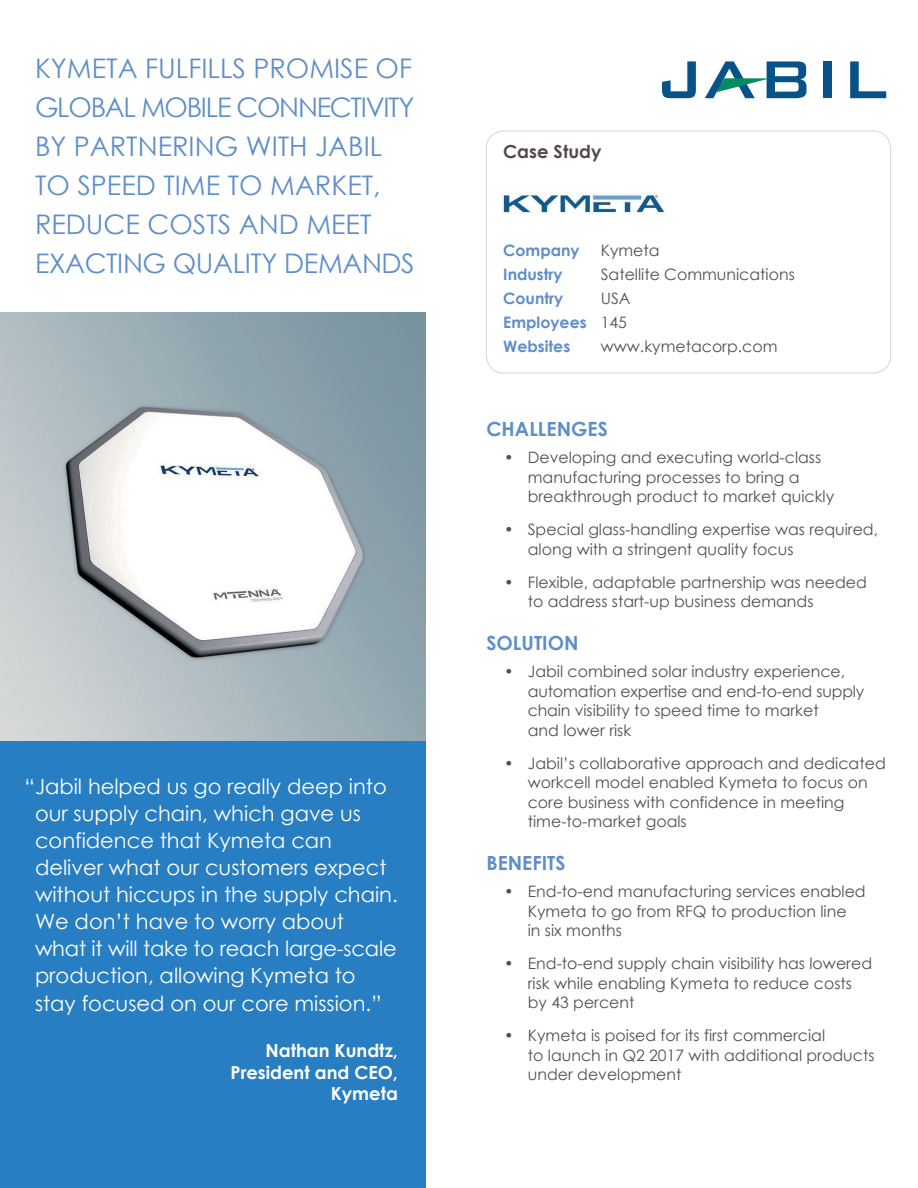
<style>
.page{position:relative;width:918px;height:1188px;background:#fff}
.page>*{position:absolute;margin:0;border:0;box-sizing:border-box;transform-origin:0 0}
.t1{font:27px/39px "Century Gothic";color:#5e8eca}
.t2{font:21px/27px "Century Gothic";color:#fff}
.t3{font:700 19.5px "Century Gothic";color:#5e8eca}
.t4{font:700 18px/21.6px "Century Gothic";color:#fff;text-align:right}
.t5{font:700 18px "Century Gothic";color:#524a47}
.t6{font:15.75px/19.5px "Century Gothic";color:#4f5252}
.t7{font:700 15.75px/24px "Century Gothic";color:#5e8eca}
</style>
<div class="page">
<img style="left:0;top:312px;width:426px;height:429px">
<div style="left:486px;top:130px;width:405px;height:244px;border:1px solid #d7d4d2;border-radius:18px"></div>
<div style="left:0;top:741px;width:426px;height:447px;background:#287ec2"></div>
<svg style="left:662px;top:61px;width:34px;height:37px"></svg>
<div style="left:823px;top:61px;width:8px;height:37px;background:#075389"></div>
<svg style="left:850px;top:61px;width:36px;height:37px"></svg>
<svg style="left:705px;top:61px;width:102px;height:37px"></svg>
<img style="left:502px;top:193px;width:163px;height:21px">
<h1 class="t1" style="left:35px;top:49px;width:381px">KYMETA FULFILLS PROMISE OF<br>GLOBAL MOBILE CONNECTIVITY<br>BY PARTNERING WITH JABIL<br>TO SPEED TIME TO MARKET,<br>REDUCE COSTS AND MEET<br>EXACTING QUALITY DEMANDS</h1>
<p class="t2" style="left:35px;top:773px;width:364px;text-indent:-11px">“Jabil helped us go really deep into our supply chain, which gave us confidence that Kymeta can deliver what our customers expect without hiccups in the supply chain.<br>We don’t have to worry about what it will take to reach large-scale production, allowing Kymeta to stay focused on our core mission.”</p>
<p class="t4" style="left:231px;top:1040px;width:169px">Nathan Kundtz,<br>President and CEO,<br>Kymeta</p>
<p class="t5" style="left:503px;top:140px;width:100px">Case Study</p>
<p class="t7" style="left:503px;top:238px;width:78px">Company</p>
<p class="t6" style="left:601px;top:240px;width:60px">Kymeta</p>
<p class="t7" style="left:503px;top:262px;width:61px">Industry</p>
<p class="t6" style="left:601px;top:264px;width:196px">Satellite Communications</p>
<p class="t7" style="left:503px;top:286px;width:62px">Country</p>
<p class="t6" style="left:601px;top:288px;width:31px">USA</p>
<p class="t7" style="left:503px;top:310px;width:85px">Employees<br>Websites</p>
<p class="t6" style="left:601px;top:310px;width:178px;line-height:24px">145 www.kymetacorp.com</p>
<p class="t3" style="left:486px;top:417px;width:123px">CHALLENGES</p>
<p class="t6" style="left:528px;top:448px;width:308px;text-indent:-24px">• Developing and executing world-class manufacturing processes to bring a breakthrough product to market quickly</p>
<p class="t6" style="left:528px;top:520px;width:352px;text-indent:-24px">• Special glass-handling expertise was required, along with a stringent quality focus</p>
<p class="t6" style="left:528px;top:572px;width:341px;text-indent:-24px">• Flexible, adaptable partnership was needed to address start-up business demands</p>
<p class="t3" style="left:486px;top:631px;width:94px">SOLUTION</p>
<p class="t6" style="left:528px;top:662px;width:338px;text-indent:-24px">• Jabil combined solar industry experience, automation expertise and end-to-end supply chain visibility to speed time to market<br>and lower risk</p>
<p class="t6" style="left:528px;top:753px;width:360px;text-indent:-24px">• Jabil’s collaborative approach and dedicated workcell model enabled Kymeta to focus on core business with confidence in meeting time-to-market goals</p>
<p class="t3" style="left:486px;top:851px;width:81px">BENEFITS</p>
<p class="t6" style="left:528px;top:882px;width:339px;text-indent:-24px">• End-to-end manufacturing services enabled<br>Kymeta to go from RFQ to production line<br>in six months</p>
<p class="t6" style="left:528px;top:954px;width:346px;text-indent:-24px">• End-to-end supply chain visibility has lowered risk while enabling Kymeta to reduce costs by 43 percent</p>
<p class="t6" style="left:528px;top:1026px;width:348px;text-indent:-24px">• Kymeta is poised for its first commercial<br>to launch in Q2 2017 with additional products under development</p>
</div>
